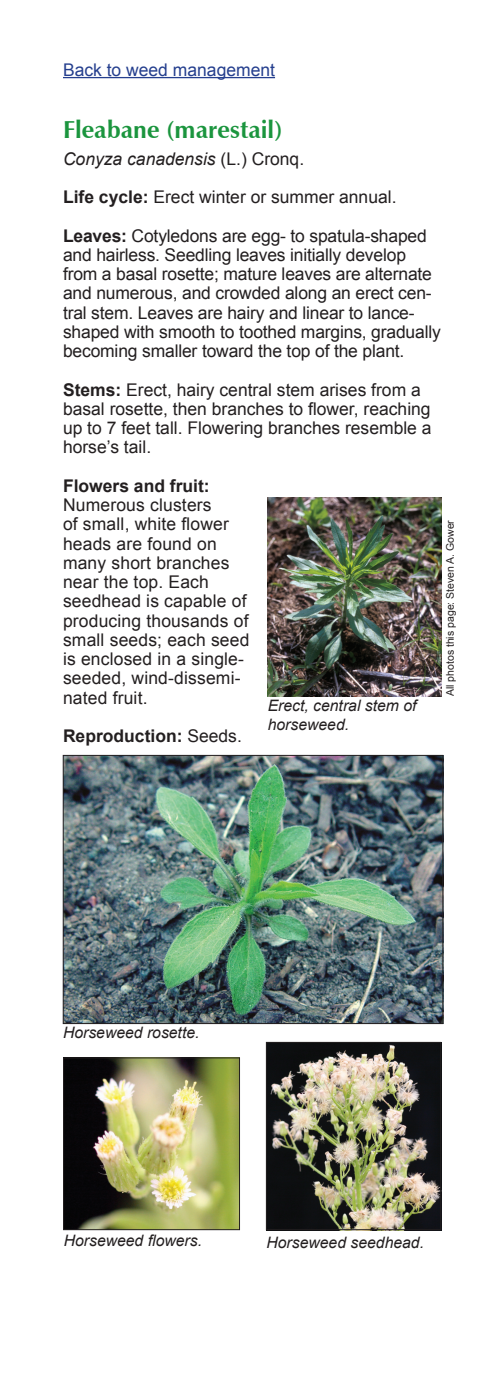
<style>
.page{position:relative;width:504px;height:1386px;background:#fff}
.page>*{position:absolute;margin:0;border:0;box-sizing:border-box;transform-origin:0 0}
.Subhead_-_green_-_j{font:700 24.5px "Zapf Humanist 601 BT";color:#1b953e}
.Normal_text{font:17.5px/19.2px "Arial";color:#231f20}
.Normal_text-2{font:italic 17.5px "Arial";color:#231f20}
.t1{font:17.5px "Arial";color:#253f8e}
.Normal_text-3{font:700 17.5px "Arial";color:#231f20}
.Photo_caption{font:italic 15.75px/18.9px "Arial";color:#231f20}
.Photo_credit_-_j{font:10.5px "Arial";color:#231f20}
.s1{font-style:normal}
.s2{font-weight:700}
.s3{font-weight:400}
</style>
<div class="page">
<hr style="left:63px;top:77px;width:212px;height:1px;background:#253f8e">
<img style="left:65px;top:757px;width:376px;height:265px">
<img style="left:268px;top:497px;width:174px;height:199px">
<div style="left:63px;top:755px;width:380px;height:269px;border:1px solid #231f20"></div>
<img style="left:65px;top:1060px;width:173px;height:168px">
<div style="left:63px;top:1058px;width:177px;height:172px;border:1px solid #231f20"></div>
<img style="left:268px;top:1044px;width:171px;height:184px">
<div style="left:266px;top:1042px;width:175px;height:188px;border:1px solid #231f20"></div>
<p class="t1" style="left:63px;top:58px;width:214px">Back to weed management</p>
<p class="Subhead_-_green_-_j" style="left:63px;top:114px;width:221px">Fleabane (marestail)</p>
<p class="Normal_text-2" style="left:63px;top:147px;width:243px">Conyza canadensis <span class="s1">(L.) Cronq.</span></p>
<p class="Normal_text" style="left:63px;top:188px;width:335px"><span class="s2">Life cycle:</span> Erect winter or summer annual.</p>
<p class="Normal_text" style="left:63px;top:226px;width:379px"><span class="s2">Leaves:</span> Cotyledons are egg- to spatula-shaped and hairless. Seedling leaves initially develop from a basal rosette; mature leaves are alternate and numerous, and crowded along an erect cen&shy;tral stem. Leaves are hairy and linear to lance&shy;shaped with smooth to toothed margins, gradually becoming smaller toward the top of the plant.</p>
<p class="Normal_text" style="left:63px;top:380px;width:370px"><span class="s2">Stems:</span> Erect, hairy central stem arises from a basal rosette, then branches to flower, reaching up to 7 feet tall. Flowering branches resemble a horse’s tail.</p>
<p class="Normal_text" style="left:63px;top:476px;width:188px"><span class="s2">Flowers and fruit:<br></span>Numerous clusters<br>of small, white flower heads are found on many short branches near the top. Each seedhead is capable of producing thousands of small seeds; each seed is enclosed in a single&shy;seeded, wind-dissemi&shy;nated fruit.</p>
<p class="Normal_text-3" style="left:63px;top:724px;width:180px">Reproduction: <span class="s3">Seeds.</span></p>
<p class="Photo_credit_-_j" style="left:443px;top:696px;width:178px;rotate:-90deg">All photos this page: Steven A. Gower</p>
<p class="Photo_caption" style="left:268px;top:697px;width:150px">Erect, central stem of horseweed.</p>
<p class="Photo_caption" style="left:63px;top:1023px;width:138px">Horseweed rosette.</p>
<p class="Photo_caption" style="left:64px;top:1231px;width:140px">Horseweed flowers.</p>
<p class="Photo_caption" style="left:267px;top:1233px;width:159px">Horseweed seedhead.</p>
</div>
